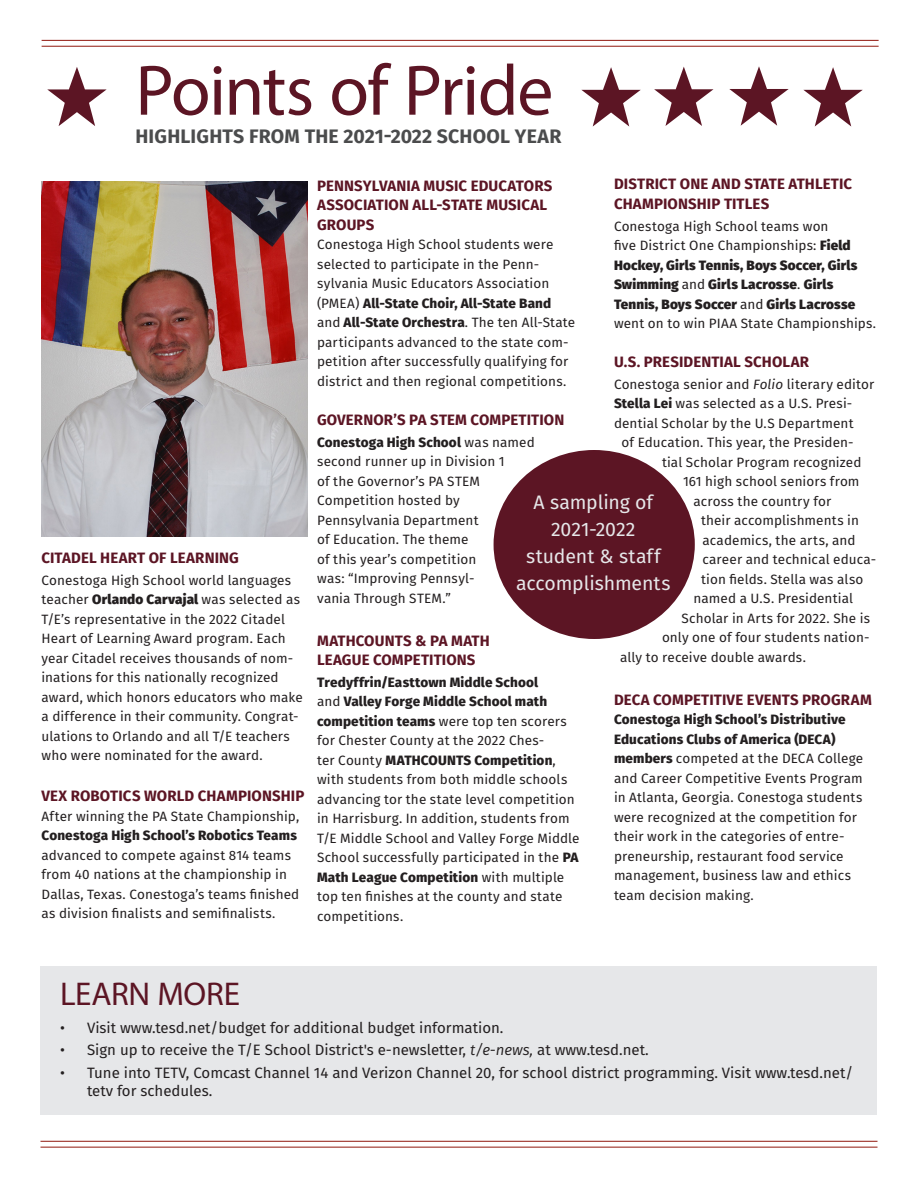
<style>
.page{position:relative;width:918px;height:1188px;background:#fff}
.page>*{position:absolute;margin:0;border:0;box-sizing:border-box;transform-origin:0 0}
.t1{font:135px "Entypo";color:#5c1524}
.Title-1{font:72px "Myriad Pro";letter-spacing:-.02em;color:#5c1524}
.Title-1-2{font:33px "Myriad Pro";letter-spacing:-.005em;color:#5c1524}
.t2{font:19.5px/27px "Fira Sans";letter-spacing:-.005em;color:#e6e7e9;text-align:center}
.SubTitle1{font:700 19.5px "Fira Sans";letter-spacing:.01em;color:#4b4c4d}
.Body_Text{font:700 15px/19.5px "Fira Sans";letter-spacing:.005em;color:#5c1524}
.t3{font:15px/18px "Fira Sans";color:#231f20}
.Body_Text-2{font:13.5px/19.5px "Fira Sans";letter-spacing:.01em;color:#231f20}
.s1{font-weight:800}
.s2{font-style:italic}
</style>
<div class="page">
<hr style="left:40px;top:1141px;width:838px;height:1px;background:#9d3128">
<hr style="left:40px;top:1147px;width:838px;height:1px;background:#9d3128">
<div style="left:40px;top:966px;width:838px;height:149px;background:#e6e7e9"></div>
<div style="left:494px;top:450px;width:201px;height:189px;background:#5c1524;border-radius:50%"></div>
<hr style="left:42px;top:40px;width:837px;height:1px;background:#9d3128">
<hr style="left:42px;top:46px;width:837px;height:1px;background:#9d3128">
<img style="left:42px;top:181px;width:266px;height:355px">
<p class="t1" style="left:40px;top:5px;width:74px">7</p>
<p class="Title-1" style="left:135px;top:46px;width:419px">Points of Pride</p>
<p class="SubTitle1" style="left:136px;top:119px;width:427px">HIGHLIGHTS FROM THE 2021-2022 SCHOOL YEAR</p>
<p class="t1" style="left:575px;top:5px;width:296px">7777</p>
<p class="Body_Text" style="left:42px;top:547px;width:199px">CITADEL HEART OF LEARNING</p>
<p class="Body_Text-2" style="left:42px;top:570px;width:263px">Conestoga High School world languages teacher <span class="s1">Orlando Carvajal</span> was selected as T/E’s representative in the 2022 Citadel Heart of Learning Award program. Each year Citadel receives thousands of nom&shy;inations for this nationally recognized award, which honors educators who make a difference in their community. Congrat&shy;ulations to Orlando and all T/E teachers who were nominated for the award.</p>
<p class="Body_Text" style="left:42px;top:785px;width:264px">VEX ROBOTICS WORLD CHAMPIONSHIP</p>
<p class="Body_Text-2" style="left:42px;top:806px;width:259px">After winning the PA State Championship, <span class="s1">Conestoga High School’s Robotics Teams </span>advanced to compete against 814 teams from 40 nations at the championship in Dallas, Texas. Conestoga’s teams finished as division finalists and semifinalists.</p>
<p class="Body_Text" style="left:614px;top:173px;width:240px">DISTRICT ONE AND STATE ATHLETIC<br>CHAMPIONSHIP TITLES</p>
<p class="Body_Text-2" style="left:614px;top:216px;width:263px">Conestoga High School teams won<br>five District One Championships: <span class="s1">Field Hockey, Girls Tennis, Boys Soccer, Girls Swimming</span> and <span class="s1">Girls Lacrosse</span>. <span class="s1">Girls Tennis, Boys Soccer</span> and <span class="s1">Girls Lacrosse </span>went on to win PIAA State Championships.</p>
<p class="Body_Text" style="left:614px;top:351px;width:197px">U.S. PRESIDENTIAL SCHOLAR</p>
<p class="Body_Text-2" style="left:614px;top:374px;width:262px">Conestoga senior and <span class="s2">Folio</span> literary editor</p>
<p class="Body_Text-2" style="left:614px;top:393px;width:240px"><span class="s1">Stella Lei</span> was selected as a U.S. Presi-</p>
<p class="Body_Text-2" style="left:614px;top:413px;width:241px">dential Scholar by the U.S Department</p>
<p class="Body_Text-2" style="left:622px;top:432px;width:234px">of Education. This year, the Presiden-</p>
<p class="Body_Text-2" style="left:662px;top:452px;width:201px">tial Scholar Program recognized</p>
<p class="Body_Text-2" style="left:683px;top:471px;width:178px">161 high school seniors from</p>
<p class="Body_Text-2" style="left:694px;top:491px;width:139px">across the country for</p>
<p class="Body_Text-2" style="left:701px;top:510px;width:160px">their accomplishments in</p>
<p class="Body_Text-2" style="left:703px;top:530px;width:155px">academics, the arts, and</p>
<p class="Body_Text-2" style="left:703px;top:549px;width:175px">career and technical educa-</p>
<p class="Body_Text-2" style="left:701px;top:569px;width:164px">tion fields. Stella was also</p>
<p class="Body_Text-2" style="left:694px;top:588px;width:161px">named a U.S. Presidential</p>
<p class="Body_Text-2" style="left:682px;top:608px;width:190px">Scholar in Arts for 2022. She is</p>
<p class="Body_Text-2" style="left:662px;top:627px;width:209px">only one of four students nation-</p>
<p class="Body_Text-2" style="left:620px;top:647px;width:187px">ally to receive double awards.</p>
<p class="Body_Text" style="left:614px;top:689px;width:259px">DECA COMPETITIVE EVENTS PROGRAM</p>
<p class="Body_Text-2" style="left:614px;top:710px;width:251px"><span class="s1">Conestoga High School’s Distributive Educations Clubs of America (DECA) members</span> competed at the DECA College and Career Competitive Events Program in Atlanta, Georgia. Conestoga students were recognized at the competition for their work in the categories of entre&shy;preneurship, restaurant food service management, business law and ethics team decision making.</p>
<p class="Body_Text" style="left:317px;top:175px;width:237px">PENNSYLVANIA MUSIC EDUCATORS<br>ASSOCIATION ALL-STATE MUSICAL<br>GROUPS</p>
<p class="Body_Text-2" style="left:317px;top:235px;width:260px">Conestoga High School students were selected to participate in the Penn&shy;sylvania Music Educators Association (PMEA) <span class="s1">All-State Choir, All-State Band </span>and <span class="s1">All-State Orchestra</span>. The ten All-State participants advanced to the state com&shy;petition after successfully qualifying for district and then regional competitions.</p>
<p class="Body_Text" style="left:317px;top:409px;width:249px">GOVERNOR’S PA STEM COMPETITION</p>
<p class="Body_Text-2" style="left:317px;top:432px;width:219px"><span class="s1">Conestoga High School</span> was named second runner up in Division 1<br>of the Governor’s PA STEM<br>Competition hosted by<br>Pennsylvania Department<br>of Education. The theme<br>of this year’s competition<br>was: “Improving Pennsyl-<br>vania Through STEM.”</p>
<p class="Body_Text" style="left:317px;top:630px;width:174px">MATHCOUNTS &amp; PA MATH<br>LEAGUE COMPETITIONS</p>
<p class="Body_Text-2" style="left:317px;top:672px;width:264px"><span class="s1">Tredyffrin/Easttown Middle School<br></span>and <span class="s1">Valley Forge Middle School math competition teams</span> were top ten scorers for Chester County at the 2022 Ches-<br>ter County <span class="s1">MATHCOUNTS Competition</span>, with students from both middle schools advancing tor the state level competition in Harrisburg. In addition, students from T/E Middle School and Valley Forge Middle School successfully participated in the <span class="s1">PA Math League Competition</span> with multiple top ten finishes at the county and state competitions.</p>
<p class="t2" style="left:526px;top:488px;width:136px">A sampling of<br>2021-2022 student &amp; staff</p>
<p class="t2" style="left:516px;top:569px;width:156px">accomplishments</p>
<p class="Title-1-2" style="left:60px;top:974px;width:181px">LEARN MORE</p>
<p class="t3" style="left:60px;top:1018px;width:445px">• Visit www.tesd.net/budget for additional budget information.</p>
<p class="t3" style="left:60px;top:1041px;width:590px">• Sign up to receive the T/E School District's e-newsletter, <span class="s2">t/e-news,</span> at www.tesd.net.</p>
<p class="t3" style="left:87px;top:1063px;width:768px;text-indent:-27px">• Tune into TETV, Comcast Channel 14 and Verizon Channel 20, for school district programming. Visit www.tesd.net/ tetv for schedules.</p>
</div>
